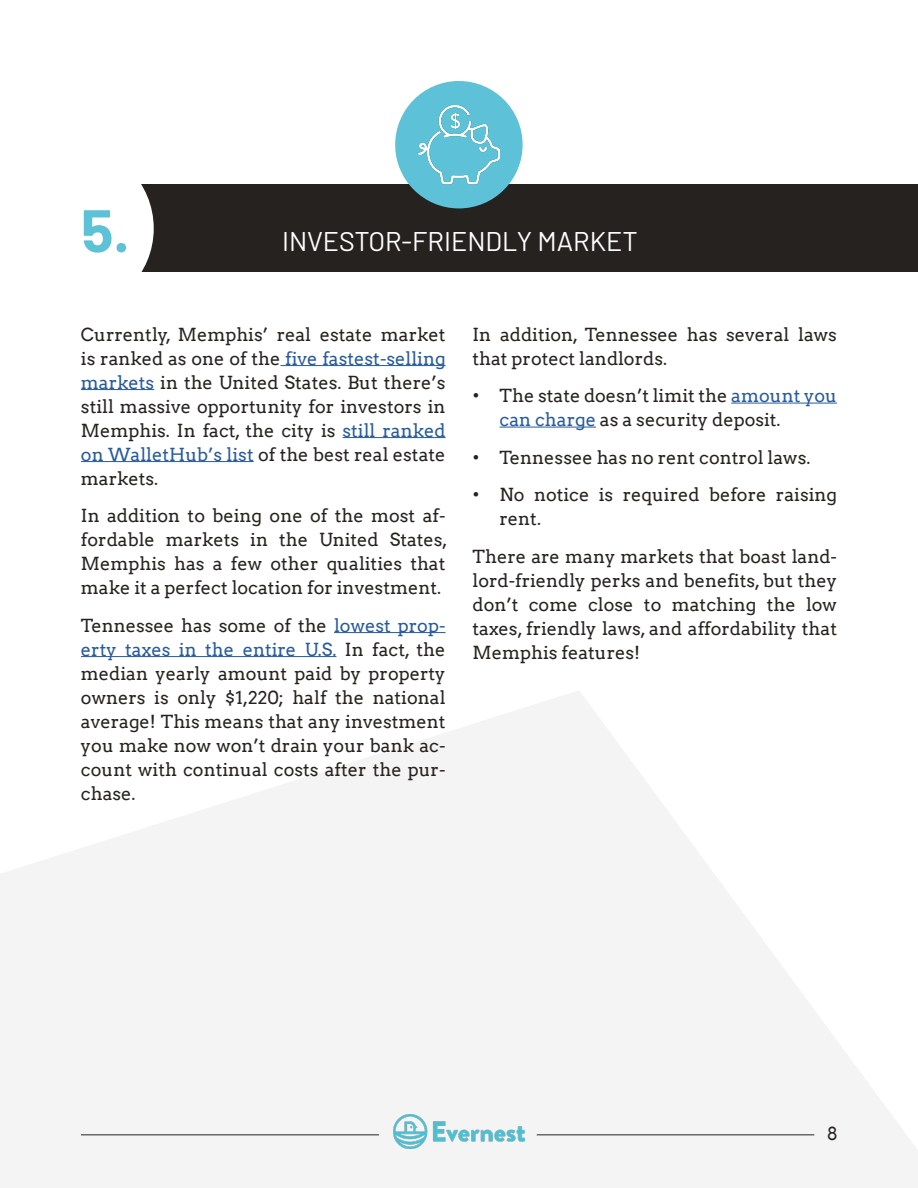
<style>
.page{position:relative;width:918px;height:1188px;background:#fff}
.page>*{position:absolute;margin:0;border:0;box-sizing:border-box;transform-origin:0 0}
.t1{font:700 60px "Barlow";color:#5dc2d7}
.t2{font:27px "Barlow";color:#fff}
.t3{font:18px/24px "Arvo";color:#26221f;text-align:justify}
.s1{color:#275b9b}
</style>
<div class="page">
<svg style="left:0;top:691px;width:918px;height:497px;fill:#f4f4f4"></svg>
<div style="left:0;top:185px;width:918px;height:87px;background:#26221f"></div>
<div style="left:395px;top:81px;width:128px;height:127px;background:#5dc2d7;border-radius:50%"></div>
<img style="left:419px;top:105px;width:80px;height:80px">
<div style="left:0;top:184px;width:154px;height:88px;background:#fff"></div>
<hr style="left:280px;top:365px;width:166px;height:1px;background:#275b9b">
<hr style="left:81px;top:389px;width:73px;height:1px;background:#275b9b">
<hr style="left:343px;top:437px;width:103px;height:1px;background:#275b9b">
<hr style="left:81px;top:461px;width:173px;height:1px;background:#275b9b">
<hr style="left:334px;top:632px;width:112px;height:1px;background:#275b9b">
<hr style="left:81px;top:656px;width:255px;height:1px;background:#275b9b">
<hr style="left:731px;top:403px;width:106px;height:1px;background:#275b9b">
<hr style="left:500px;top:427px;width:96px;height:1px;background:#275b9b">
<h1 class="t1" style="left:81px;top:186px;width:50px">5.</h1>
<h2 class="t2" style="left:282px;top:221px;width:357px">INVESTOR-FRIENDLY MARKET</h2>
<p class="t3" style="left:81px;top:322px;width:366px">Currently, Memphis’ real estate market is ranked as one of the <span class="s1">five fastest-selling markets</span> in the United States. But there’s still massive opportunity for investors in Memphis. In fact, the city is <span class="s1">still ranked on WalletHub’s list</span> of the best real estate markets.</p>
<p class="t3" style="left:81px;top:504px;width:368px">In addition to being one of the most af&shy;fordable markets in the United States, Memphis has a few other qualities that make it a perfect location for investment.</p>
<p class="t3" style="left:81px;top:613px;width:366px">Tennessee has some of the <span class="s1">lowest prop&shy;erty taxes in the entire U.S.</span> In fact, the median yearly amount paid by property owners is only $1,220; half the national average! This means that any investment you make now won’t drain your bank ac&shy;count with continual costs after the pur&shy;chase.</p>
<p class="t3" style="left:473px;top:322px;width:366px">In addition, Tennessee has several laws that protect landlords.</p>
<p class="t3" style="left:500px;top:384px;width:339px;text-indent:-27px">• The state doesn’t limit the <span class="s1">amount you can charge</span> as a security deposit.</p>
<p class="t3" style="left:473px;top:445px;width:339px">• Tennessee has no rent control laws.</p>
<p class="t3" style="left:500px;top:483px;width:339px;text-indent:-27px">• No notice is required before raising rent.</p>
<p class="t3" style="left:473px;top:544px;width:366px">There are many markets that boast land&shy;lord-friendly perks and benefits, but they don’t come close to matching the low taxes, friendly laws, and affordability that Memphis features!</p>
<p class="t3" style="left:827px;top:1121px;width:13px">8</p>
</div>
